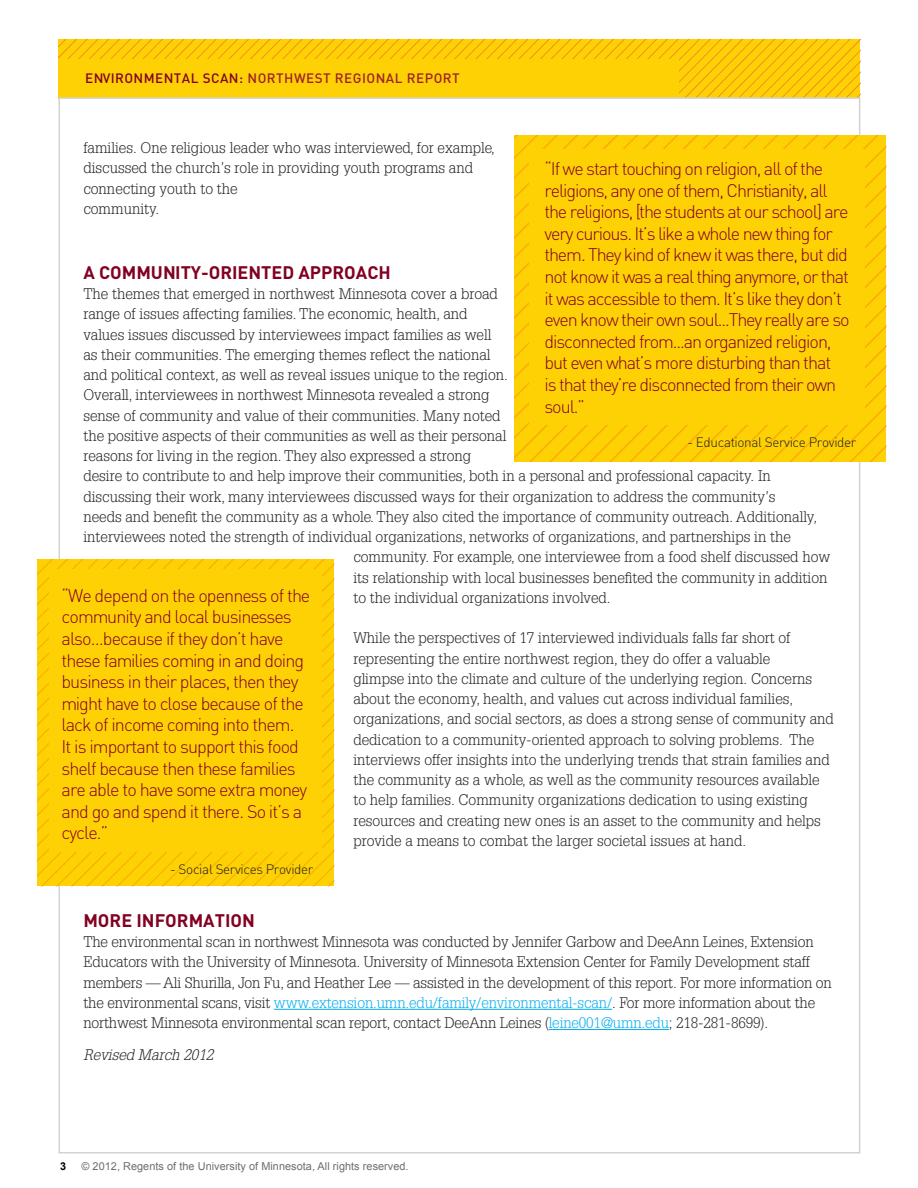
<style>
.page{position:relative;width:918px;height:1188px;background:#fff}
.page>*{position:absolute;margin:0;border:0;box-sizing:border-box;transform-origin:0 0}
.t1{font:300 18px/21.6px "EXTDINOT";letter-spacing:-.06em;color:#820123}
.IS_Section_Header-ow{font:700 18px "EXTDINOT";color:#820123}
.IS_Section_Header-ow-2{font:300 15px/20.2px "Glypha LT Std";color:#231f20}
.IS_Section_Header-ow-3{font:italic 300 15px "Glypha LT Std";color:#231f20}
.t2{font:300 13.5px "EXTDINOT";letter-spacing:-.025em;color:#231f20}
.IS_Lg_Back_Pg_Header{font:500 13.5px "EXTDINOT";letter-spacing:.035em;color:#9d2225}
.IS_Legal_Copy{font:10.8px "Arial";letter-spacing:.005em;color:#6c6d70}
.IS_Legal_Copy-2{font:700 10.8px "Arial";color:#000}
.s1{color:#820123}
.s2{color:#00aeef}
</style>
<div class="page">
<img style="left:58px;top:39px;width:802px;height:58px">
<div style="left:58px;top:59px;width:622px;height:39px;background:#fed105"></div>
<div style="left:58px;top:97px;width:802px;height:1057px;background:#fff;border:2px solid #d1d2d4"></div>
<hr style="left:274px;top:1009px;width:338px;height:1px;background:#00aeef">
<hr style="left:549px;top:1029px;width:120px;height:1px;background:#00aeef">
<img style="left:514px;top:135px;width:372px;height:327px">
<div style="left:530px;top:149px;width:336px;height:275px;background:#fed105"></div>
<img style="left:38px;top:560px;width:296px;height:326px">
<div style="left:50px;top:569px;width:272px;height:283px;background:#fed105"></div>
<p class="IS_Lg_Back_Pg_Header" style="left:85px;top:70px;width:376px"><span class="s1">ENVIRONMENTAL SCAN:</span> NORTHWEST REGIONAL REPORT</p>
<p class="IS_Section_Header-ow-2" style="left:83px;top:138px;width:413px">families. One religious leader who was interviewed, for example,</p>
<p class="IS_Section_Header-ow-2" style="left:83px;top:158px;width:391px">discussed the church’s role in providing youth programs and</p>
<p class="IS_Section_Header-ow-2" style="left:83px;top:179px;width:156px">connecting youth to the</p>
<p class="IS_Section_Header-ow-2" style="left:83px;top:199px;width:77px">community.</p>
<p class="t1" style="left:544px;top:158px;width:307px">“If we start touching on religion, all of the religions, any one of them, Christianity, all the religions, [the students at our school] are very curious. It’s like a whole new thing for them. They kind of knew it was there, but did not know it was a real thing anymore, or that it was accessible to them. It’s like they don’t even know their own soul...They really are so disconnected from...an organized religion, but even what’s more disturbing than that<br>is that they’re disconnected from their own soul.”</p>
<p class="t2" style="left:687px;top:434px;width:171px">- Educational Service Provider</p>
<p class="IS_Section_Header-ow" style="left:83px;top:261px;width:309px">A COMMUNITY-ORIENTED APPROACH</p>
<p class="IS_Section_Header-ow-2" style="left:83px;top:284px;width:416px">The themes that emerged in northwest Minnesota cover a broad</p>
<p class="IS_Section_Header-ow-2" style="left:83px;top:304px;width:386px">range of issues affecting families. The economic, health, and</p>
<p class="IS_Section_Header-ow-2" style="left:83px;top:324px;width:409px">values issues discussed by interviewees impact families as well</p>
<p class="IS_Section_Header-ow-2" style="left:83px;top:345px;width:409px">as their communities. The emerging themes reflect the national</p>
<p class="IS_Section_Header-ow-2" style="left:83px;top:365px;width:426px">and political context, as well as reveal issues unique to the region.</p>
<p class="IS_Section_Header-ow-2" style="left:83px;top:385px;width:408px">Overall, interviewees in northwest Minnesota revealed a strong</p>
<p class="IS_Section_Header-ow-2" style="left:83px;top:405px;width:419px">sense of community and value of their communities. Many noted</p>
<p class="IS_Section_Header-ow-2" style="left:83px;top:426px;width:424px">the positive aspects of their communities as well as their personal</p>
<p class="IS_Section_Header-ow-2" style="left:83px;top:446px;width:389px">reasons for living in the region. They also expressed a strong</p>
<p class="IS_Section_Header-ow-2" style="left:83px;top:466px;width:735px">desire to contribute to and help improve their communities, both in a personal and professional capacity. In discussing their work, many interviewees discussed ways for their organization to address the community’s needs and benefit the community as a whole. They also cited the importance of community outreach. Additionally, interviewees noted the strength of individual organizations, networks of organizations, and partnerships in the</p>
<p class="IS_Section_Header-ow-2" style="left:353px;top:547px;width:478px">community. For example, one interviewee from a food shelf discussed how</p>
<p class="IS_Section_Header-ow-2" style="left:353px;top:567px;width:476px">its relationship with local businesses benefited the community in addition</p>
<p class="IS_Section_Header-ow-2" style="left:353px;top:588px;width:259px">to the individual organizations involved.</p>
<p class="IS_Section_Header-ow-2" style="left:353px;top:628px;width:439px">While the perspectives of 17 interviewed individuals falls far short of</p>
<p class="IS_Section_Header-ow-2" style="left:353px;top:648px;width:418px">representing the entire northwest region, they do offer a valuable</p>
<p class="IS_Section_Header-ow-2" style="left:353px;top:669px;width:460px">glimpse into the climate and culture of the underlying region. Concerns</p>
<p class="IS_Section_Header-ow-2" style="left:353px;top:689px;width:441px">about the economy, health, and values cut across individual families,</p>
<p class="IS_Section_Header-ow-2" style="left:353px;top:709px;width:482px">organizations, and social sectors, as does a strong sense of community and</p>
<p class="IS_Section_Header-ow-2" style="left:353px;top:729px;width:462px">dedication to a community-oriented approach to solving problems. The</p>
<p class="IS_Section_Header-ow-2" style="left:353px;top:750px;width:478px">interviews offer insights into the underlying trends that strain families and</p>
<p class="IS_Section_Header-ow-2" style="left:353px;top:770px;width:468px">the community as a whole, as well as the community resources available</p>
<p class="IS_Section_Header-ow-2" style="left:353px;top:790px;width:456px">to help families. Community organizations dedication to using existing</p>
<p class="IS_Section_Header-ow-2" style="left:353px;top:810px;width:469px">resources and creating new ones is an asset to the community and helps</p>
<p class="IS_Section_Header-ow-2" style="left:353px;top:831px;width:394px">provide a means to combat the larger societal issues at hand.</p>
<p class="t1" style="left:62px;top:584px;width:250px">“We depend on the openness of the community and local businesses also…because if they don’t have these families coming in and doing business in their places, then they might have to close because of the lack of income coming into them.<br>It is important to support this food shelf because then these families are able to have some extra money and go and spend it there. So it’s a cycle.”</p>
<p class="t2" style="left:170px;top:860px;width:145px">- Social Services Provider</p>
<p class="IS_Section_Header-ow" style="left:83px;top:909px;width:173px">MORE INFORMATION</p>
<p class="IS_Section_Header-ow-2" style="left:83px;top:932px;width:750px">The environmental scan in northwest Minnesota was conducted by Jennifer Garbow and DeeAnn Leines, Extension Educators with the University of Minnesota. University of Minnesota Extension Center for Family Development staff members — Ali Shurilla, Jon Fu, and Heather Lee — assisted in the development of this report. For more information on the environmental scans, visit <span class="s2">www.extension.umn.edu/family/environmental-scan/</span>. For more information about the northwest Minnesota environmental scan report, contact DeeAnn Leines (<span class="s2">leine001@umn.edu</span>; 218-281-8699).</p>
<p class="IS_Section_Header-ow-3" style="left:83px;top:1046px;width:131px">Revised March 2012</p>
<p class="IS_Legal_Copy-2" style="left:60px;top:1159px;width:8px">3</p>
<p class="IS_Legal_Copy" style="left:81px;top:1160px;width:329px">© 2012, Regents of the University of Minnesota, All rights reserved.</p>
</div>
